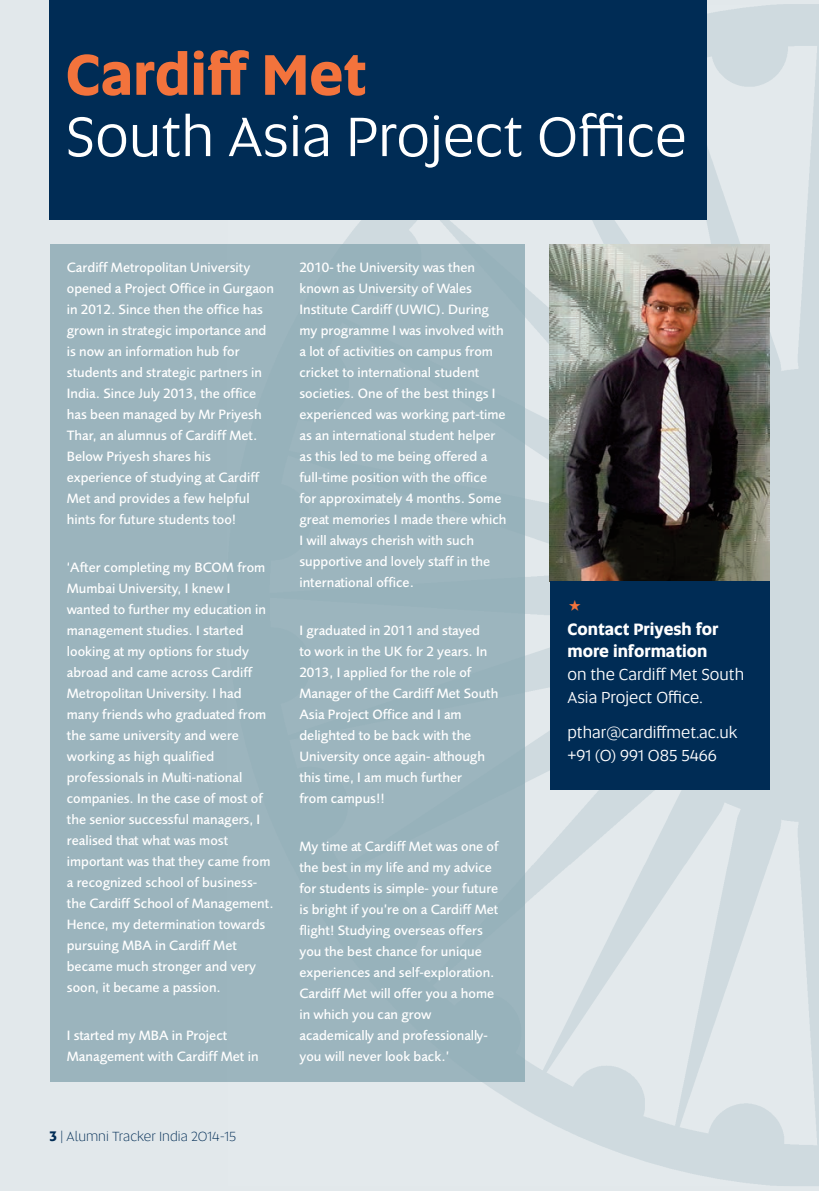
<style>
.page{position:relative;width:819px;height:1191px;background:#e2e8eb}
.page>*{position:absolute;margin:0;border:0;box-sizing:border-box;transform-origin:0 0}
.t1{font:57.75px "Altis";color:#fff}
.t2{font:700 57.75px "Altis";color:#f3733c}
.t3{font:16.62px/22.8px "Altis";color:#fff}
.t4{font:700 16.62px/22.8px "Altis";color:#fff}
.t5{font:500 14px/21px "Foundry Sans";color:#fff}
.t6{font:300 14px "Altis";color:#002c55}
.s1{font-weight:700}
</style>
<div class="page">
<img style="left:227px;top:4px;width:592px;height:1182px">
<div style="left:50px;top:0;width:657px;height:219px;background:#002c55"></div>
<div style="left:50px;top:244px;width:177px;height:837px;background:#9bb4bd"></div>
<div style="left:227px;top:244px;width:297px;height:837px;background:#9cb5be"></div>
<img style="left:550px;top:244px;width:219px;height:337px">
<div style="left:550px;top:581px;width:219px;height:209px;background:#002c55"></div>
<h1 class="t2" style="left:66px;top:52px;width:302px">Cardiff Met</h1>
<h1 class="t1" style="left:66px;top:114px;width:622px">South Asia Project Office</h1>
<p class="t5" style="left:67px;top:258px;width:209px">Cardiff Metropolitan University opened a Project Office in Gurgaon in 2012. Since then the office has grown in strategic importance and is now an information hub for students and strategic partners in<br>India. Since July 2013, the office has been managed by Mr Priyesh<br>Thar, an alumnus of Cardiff Met.<br>Below Priyesh shares his experience of studying at Cardiff<br>Met and provides a few helpful hints for future students too!</p>
<p class="t5" style="left:67px;top:558px;width:208px">‘After completing my BCOM from<br>Mumbai University, I knew I wanted to further my education in management studies. I started looking at my options for study abroad and came across Cardiff<br>Metropolitan University. I had many friends who graduated from the same university and were working as high qualified professionals in Multi-national companies. In the case of most of the senior successful managers, I realised that what was most important was that they came from a recognized school of business&shy;the Cardiff School of Management.<br>Hence, my determination towards pursuing MBA in Cardiff Met became much stronger and very soon, it became a passion.</p>
<p class="t5" style="left:67px;top:1025px;width:193px">I started my MBA in Project<br>Management with Cardiff Met in</p>
<p class="t5" style="left:299px;top:258px;width:208px">2010- the University was then known as University of Wales<br>Institute Cardiff (UWIC). During my programme I was involved with a lot of activities on campus from cricket to international student societies. One of the best things I experienced was working part-time as an international student helper as this led to me being offered a full-time position with the office for approximately 4 months. Some great memories I made there which<br>I will always cherish with such supportive and lovely staff in the international office.</p>
<p class="t5" style="left:299px;top:621px;width:200px">I graduated in 2011 and stayed<br>to work in the UK for 2 years. In<br>2013, I applied for the role of<br>Manager of the Cardiff Met South<br>Asia Project Office and I am delighted to be back with the<br>University once again- although this time, I am much further<br>from campus!!</p>
<p class="t5" style="left:299px;top:836px;width:201px">My time at Cardiff Met was one of the best in my life and my advice for students is simple- your future is bright if you’re on a Cardiff Met flight! Studying overseas offers you the best chance for unique experiences and self-exploration.<br>Cardiff Met will offer you a home in which you can grow academically and professionally&shy;you will never look back.’</p>
<p class="t6" style="left:50px;top:1131px;width:188px"><span class="s1">3</span> | Alumni Tracker India 2014-15</p>
<p class="t4" style="left:567px;top:618px;width:152px">Contact Priyesh for more information</p>
<p class="t3" style="left:567px;top:664px;width:178px">on the Cardiff Met South<br>Asia Project Office.</p>
<p class="t3" style="left:567px;top:722px;width:171px">pthar@cardiffmet.ac.uk +91 (0) 991 085 5466</p>
</div>
